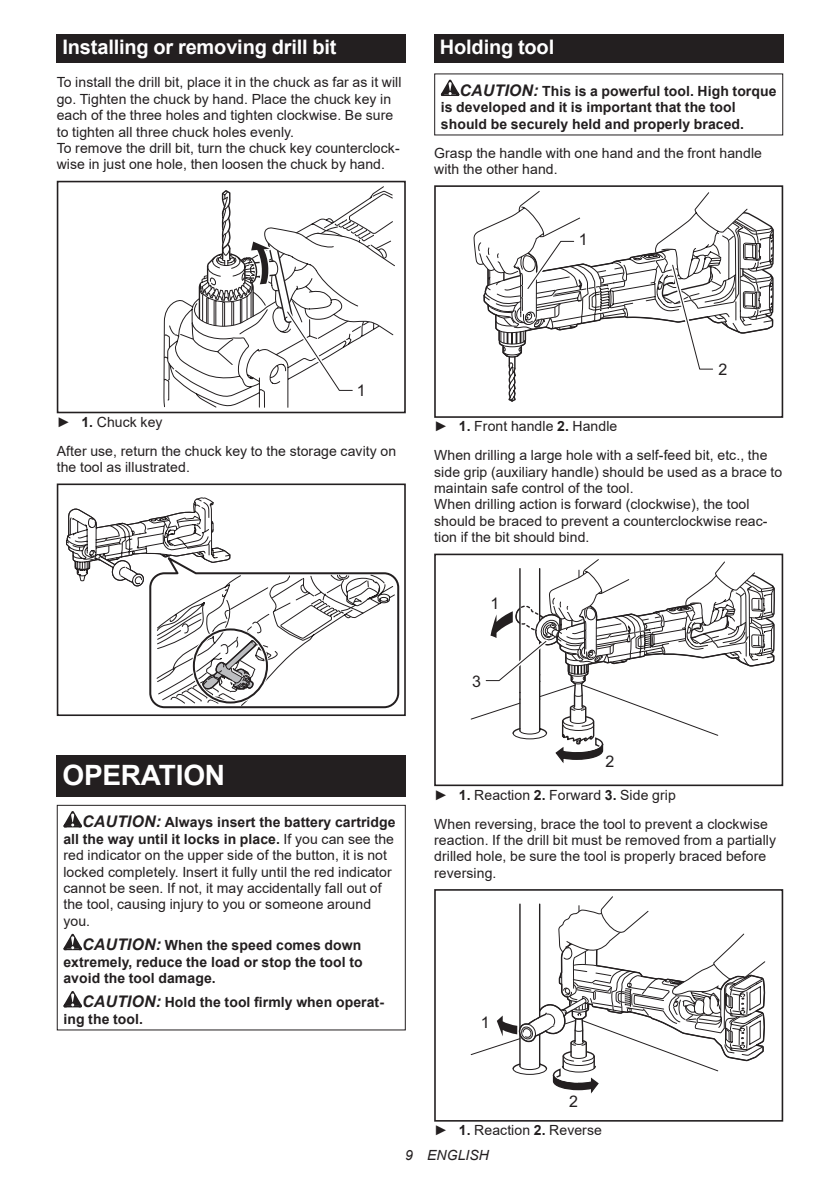
<style>
.page{position:relative;width:840px;height:1191px;background:#fff}
.page>*{position:absolute;margin:0;border:0;box-sizing:border-box;transform-origin:0 0}
.t1{font:700 28px "Arial";letter-spacing:-.01em;color:#fff}
.t2{font:700 20px "Arial";letter-spacing:-.01em;color:#fff}
.t3{font:16px "Arial";color:#231f20}
.t4{font:14px/16.4px "Arial";letter-spacing:.005em;color:#231f20}
.t5{font:700 14px/16.4px "Arial";letter-spacing:.005em;color:#231f20}
.t6{font:italic 14px "Arial";letter-spacing:.005em;color:#231f20}
.s1{font-style:italic;font-size:16px}
.s2{font-weight:700}
.s3{font-weight:700;font-style:italic;font-size:16px}
</style>
<div class="page">
<div style="left:57px;top:34px;width:348px;height:29px;background:#231f20"></div>
<svg style="left:163px;top:186px;width:221px;height:222px"></svg>
<div style="left:57px;top:181px;width:348px;height:232px;border:2px solid #231f20"></div>
<svg style="left:198px;top:189px;width:197px;height:205px"></svg>
<svg style="left:66px;top:497px;width:334px;height:212px"></svg>
<div style="left:192px;top:627px;width:77px;height:77px;border:4px solid #fff;border-radius:50%"></div>
<div style="left:193px;top:628px;width:75px;height:75px;border:2px solid #231f20;border-radius:50%"></div>
<div style="left:57px;top:687px;width:73px;height:29px;background:#fff"></div>
<div style="left:57px;top:483px;width:348px;height:233px;border:2px solid #231f20"></div>
<div style="left:57px;top:755px;width:348px;height:41px;background:#231f20"></div>
<svg style="left:63px;top:811px;width:19px;height:16px"></svg>
<svg style="left:63px;top:933px;width:19px;height:17px"></svg>
<svg style="left:63px;top:991px;width:19px;height:16px"></svg>
<div style="left:57px;top:805px;width:348px;height:225px;border:1px solid #231f20"></div>
<div style="left:434px;top:34px;width:348px;height:29px;background:#231f20"></div>
<svg style="left:440px;top:80px;width:19px;height:16px"></svg>
<div style="left:434px;top:185px;width:348px;height:233px;border:2px solid #231f20"></div>
<svg style="left:473px;top:185px;width:301px;height:233px"></svg>
<div style="left:434px;top:553px;width:348px;height:233px;border:2px solid #231f20"></div>
<svg style="left:482px;top:553px;width:293px;height:210px"></svg>
<svg style="left:496px;top:896px;width:269px;height:198px"></svg>
<div style="left:434px;top:1093px;width:73px;height:28px;background:#fff"></div>
<div style="left:434px;top:889px;width:348px;height:232px;border:2px solid #231f20"></div>
<h2 class="t2" style="left:62px;top:33px;width:275px">Installing or removing drill bit</h2>
<p class="t4" style="left:57px;top:74px;width:346px">To install the drill bit, place it in the chuck as far as it will go. Tighten the chuck by hand. Place the chuck key in each of the three holes and tighten clockwise. Be sure to tighten all three chuck holes evenly.<br>To remove the drill bit, turn the chuck key counterclock&shy;wise in just one hole, then loosen the chuck by hand.</p>
<h2 class="t2" style="left:439px;top:33px;width:116px">Holding tool</h2>
<p class="t5" style="left:440px;top:83px;width:337px;text-indent:19px"><span class="s1">CAUTION:</span> This is a powerful tool. High torque is developed and it is important that the tool should be securely held and properly braced.</p>
<p class="t4" style="left:434px;top:144px;width:329px">Grasp the handle with one hand and the front handle with the other hand.</p>
<p class="t3" style="left:578px;top:229px;width:10px">1</p>
<p class="t3" style="left:357px;top:380px;width:10px">1</p>
<p class="t4" style="left:57px;top:407px;width:341px;line-height:28.8px">► <span class="s2">1.</span> Chuck key<br>After use, return the chuck key to the storage cavity on</p>
<p class="t4" style="left:57px;top:459px;width:135px">the tool as illustrated.</p>
<h1 class="t1" style="left:62px;top:756px;width:164px">OPERATION</h1>
<p class="t4" style="left:63px;top:814px;width:333px;text-indent:19px"><span class="s3">CAUTION:</span> <span class="s2">Always insert the battery cartridge all the way until it locks in place.</span> If you can see the red indicator on the upper side of the button, it is not locked completely. Insert it fully until the red indicator cannot be seen. If not, it may accidentally fall out of the tool, causing injury to you or someone around you.</p>
<p class="t5" style="left:63px;top:937px;width:300px;text-align:justify;text-indent:19px"><span class="s1">CAUTION:</span> When the speed comes down extremely, reduce the load or stop the tool to avoid the tool damage.</p>
<p class="t5" style="left:63px;top:994px;width:322px;text-indent:19px"><span class="s1">CAUTION:</span> Hold the tool firmly when operat&shy;ing the tool.</p>
<p class="t3" style="left:718px;top:359px;width:10px">2</p>
<p class="t4" style="left:434px;top:412px;width:335px;line-height:28.8px">► <span class="s2">1.</span> Front handle <span class="s2">2.</span> Handle<br>When drilling a large hole with a self-feed bit, etc., the</p>
<p class="t4" style="left:434px;top:463px;width:349px">side grip (auxiliary handle) should be used as a brace to maintain safe control of the tool.<br>When drilling action is forward (clockwise), the tool should be braced to prevent a counterclockwise reac&shy;tion if the bit should bind.</p>
<p class="t3" style="left:490px;top:593px;width:10px">1</p>
<p class="t3" style="left:472px;top:670px;width:10px">3</p>
<p class="t3" style="left:605px;top:751px;width:10px">2</p>
<p class="t4" style="left:434px;top:780px;width:335px;line-height:28.8px">► <span class="s2">1.</span> Reaction <span class="s2">2.</span> Forward <span class="s2">3.</span> Side grip<br>When reversing, brace the tool to prevent a clockwise</p>
<p class="t4" style="left:434px;top:831px;width:343px">reaction. If the drill bit must be removed from a partially drilled hole, be sure the tool is properly braced before reversing.</p>
<p class="t3" style="left:480px;top:1012px;width:10px">1</p>
<p class="t3" style="left:568px;top:1091px;width:10px">2</p>
<p class="t4" style="left:434px;top:1122px;width:169px">► <span class="s2">1.</span> Reaction <span class="s2">2.</span> Reverse</p>
<p class="t6" style="left:405px;top:1146px;width:85px">9 ENGLISH</p>
</div>
